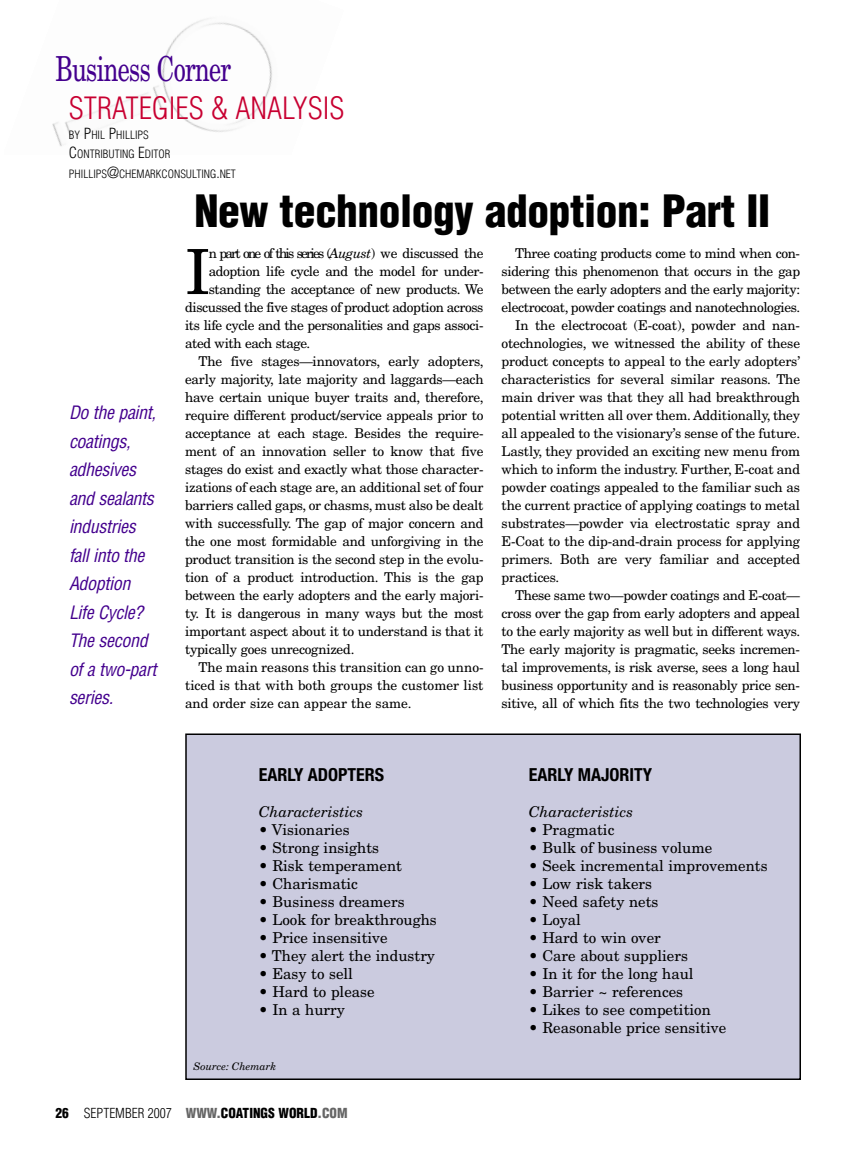
<style>
.page{position:relative;width:864px;height:1161px;background:#fff}
.page>*{position:absolute;margin:0;border:0;box-sizing:border-box;transform-origin:0 0}
.t1{font:62.4px "New Century Schlbk LT Std";color:#000}
.t2{font:900 condensed 43.5px "Helvetica LT Std";letter-spacing:-.01em;color:#000}
.t3{font:34.5px "New Century Schlbk LT Std";letter-spacing:-.03em;color:#44008e;scale:.7 1}
.t4{font:300 condensed 30px "Helvetica LT Std";color:#c80031}
.t5{font:italic condensed 18px/28.5px "Helvetica LT Std";letter-spacing:-.02em;color:#44008e}
.t6{font:700 condensed 18px "Helvetica Neue LT Std";color:#000}
.t7{font:15px "New Century Schlbk LT Std";color:#000}
.t8{font:italic 15px "New Century Schlbk LT Std";color:#000}
.t9{font:13.5px "New Century Schlbk LT Std";letter-spacing:-.015em;color:#000}
.t10{font:13.5px "New Century Schlbk LT Std";letter-spacing:-.13em;color:#000}
.t11{font:900 condensed 13.5px "Helvetica LT Std";color:#000}
.t12{font:300 condensed 11.25px/19.5px "Helvetica LT Std";color:#000}
.t13{font:italic 10.5px "New Century Schlbk LT Std";color:#000}
.s1{font-size:15px}
.s2{font-style:italic}
.s3{font-weight:300}
.s4{color:#666}
</style>
<div class="page">
<img style="left:52px;top:18px;width:220px;height:128px">
<div style="left:186px;top:734px;width:614px;height:345px;background:#cbcbdf"></div>
<div style="left:185px;top:734px;width:616px;height:346px;border:2px solid #000"></div>
<h3 class="t3" style="left:55px;top:56px;width:253px">Business Corner</h3>
<h3 class="t4" style="left:69px;top:97px;width:277px">STRATEGIES &amp; ANALYSIS</h3>
<p class="t12" style="left:69px;top:126px;width:168px">BY <span class="s1">P</span>HIL <span class="s1">P</span>HILLIPS<br><span class="s1">C</span>ONTRIBUTING <span class="s1">E</span>DITOR<br>PHILLIPS<span class="s1">@</span>CHEMARKCONSULTING<span class="s1">.</span>NET</p>
<h3 class="t5" style="left:69px;top:400px;width:89px">Do the paint, coatings, adhesives and sealants industries fall into the<br>Adoption<br>Life Cycle?<br>The second of a two-part series.</h3>
<h2 class="t2" style="left:194px;top:194px;width:577px">New technology adoption: Part II</h2>
<h1 class="t1" style="left:185px;top:249px;width:27px">I</h1>
<p class="t10" style="left:209px;top:248px;width:276px">n part one of this series (<span class="s2">August</span>) we discussed the</p>
<p class="t9" style="left:209px;top:266px;width:276px">adoption life cycle and the model for under-</p>
<p class="t9" style="left:209px;top:284px;width:276px">standing the acceptance of new products. We</p>
<p class="t9" style="left:185px;top:302px;width:300px">discussed the five stages of product adoption across</p>
<p class="t9" style="left:185px;top:320px;width:300px">its life cycle and the personalities and gaps associ-</p>
<p class="t9" style="left:185px;top:338px;width:127px">ated with each stage.</p>
<p class="t9" style="left:199px;top:356px;width:286px">The five stages—innovators, early adopters,</p>
<p class="t9" style="left:185px;top:374px;width:300px">early majority, late majority and laggards—each</p>
<p class="t9" style="left:185px;top:392px;width:300px">have certain unique buyer traits and, therefore,</p>
<p class="t9" style="left:185px;top:410px;width:300px">require different product/service appeals prior to</p>
<p class="t9" style="left:185px;top:428px;width:300px">acceptance at each stage. Besides the require-</p>
<p class="t9" style="left:185px;top:446px;width:300px">ment of an innovation seller to know that five</p>
<p class="t9" style="left:185px;top:464px;width:300px">stages do exist and exactly what those character-</p>
<p class="t9" style="left:185px;top:482px;width:300px">izations of each stage are, an additional set of four</p>
<p class="t9" style="left:185px;top:500px;width:300px">barriers called gaps, or chasms, must also be dealt</p>
<p class="t9" style="left:185px;top:518px;width:300px">with successfully. The gap of major concern and</p>
<p class="t9" style="left:185px;top:536px;width:300px">the one most formidable and unforgiving in the</p>
<p class="t9" style="left:185px;top:554px;width:300px">product transition is the second step in the evolu-</p>
<p class="t9" style="left:185px;top:572px;width:300px">tion of a product introduction. This is the gap</p>
<p class="t9" style="left:185px;top:590px;width:300px">between the early adopters and the early majori-</p>
<p class="t9" style="left:185px;top:608px;width:300px">ty. It is dangerous in many ways but the most</p>
<p class="t9" style="left:185px;top:626px;width:300px">important aspect about it to understand is that it</p>
<p class="t9" style="left:185px;top:644px;width:171px">typically goes unrecognized.</p>
<p class="t9" style="left:199px;top:662px;width:286px">The main reasons this transition can go unno-</p>
<p class="t9" style="left:185px;top:680px;width:300px">ticed is that with both groups the customer list</p>
<p class="t9" style="left:185px;top:698px;width:228px">and order size can appear the same.</p>
<p class="t9" style="left:515px;top:248px;width:286px">Three coating products come to mind when con-</p>
<p class="t9" style="left:502px;top:266px;width:300px">sidering this phenomenon that occurs in the gap</p>
<p class="t9" style="left:502px;top:284px;width:300px">between the early adopters and the early majority:</p>
<p class="t9" style="left:502px;top:302px;width:300px">electrocoat, powder coatings and nanotechnologies.</p>
<p class="t9" style="left:515px;top:320px;width:286px">In the electrocoat (E-coat), powder and nan-</p>
<p class="t9" style="left:502px;top:338px;width:300px">otechnologies, we witnessed the ability of these</p>
<p class="t9" style="left:502px;top:356px;width:300px">product concepts to appeal to the early adopters’</p>
<p class="t9" style="left:502px;top:374px;width:300px">characteristics for several similar reasons. The</p>
<p class="t9" style="left:502px;top:392px;width:300px">main driver was that they all had breakthrough</p>
<p class="t9" style="left:502px;top:410px;width:300px">potential written all over them. Additionally, they</p>
<p class="t9" style="left:502px;top:428px;width:300px">all appealed to the visionary’s sense of the future.</p>
<p class="t9" style="left:502px;top:446px;width:300px">Lastly, they provided an exciting new menu from</p>
<p class="t9" style="left:502px;top:464px;width:300px">which to inform the industry. Further, E-coat and</p>
<p class="t9" style="left:502px;top:482px;width:300px">powder coatings appealed to the familiar such as</p>
<p class="t9" style="left:502px;top:500px;width:300px">the current practice of applying coatings to metal</p>
<p class="t9" style="left:502px;top:518px;width:300px">substrates—powder via electrostatic spray and</p>
<p class="t9" style="left:502px;top:536px;width:300px">E-Coat to the dip-and-drain process for applying</p>
<p class="t9" style="left:502px;top:554px;width:300px">primers. Both are very familiar and accepted</p>
<p class="t9" style="left:502px;top:572px;width:59px">practices.</p>
<p class="t9" style="left:515px;top:590px;width:286px">These same two—powder coatings and E-coat—</p>
<p class="t9" style="left:502px;top:608px;width:300px">cross over the gap from early adopters and appeal</p>
<p class="t9" style="left:502px;top:626px;width:300px">to the early majority as well but in different ways.</p>
<p class="t9" style="left:502px;top:644px;width:300px">The early majority is pragmatic, seeks incremen-</p>
<p class="t9" style="left:502px;top:662px;width:300px">tal improvements, is risk averse, sees a long haul</p>
<p class="t9" style="left:502px;top:680px;width:300px">business opportunity and is reasonably price sen-</p>
<p class="t9" style="left:502px;top:698px;width:300px">sitive, all of which fits the two technologies very</p>
<h3 class="t6" style="left:259px;top:768px;width:127px">EARLY ADOPTERS</h3>
<h3 class="t6" style="left:529px;top:768px;width:125px">EARLY MAJORITY</h3>
<p class="t8" style="left:259px;top:806px;width:106px">Characteristics</p>
<p class="t8" style="left:529px;top:806px;width:106px">Characteristics</p>
<p class="t7" style="left:259px;top:824px;width:92px">• Visionaries</p>
<p class="t7" style="left:529px;top:824px;width:87px">• Pragmatic</p>
<p class="t7" style="left:259px;top:842px;width:122px">• Strong insights</p>
<p class="t7" style="left:529px;top:842px;width:185px">• Bulk of business volume</p>
<p class="t7" style="left:259px;top:860px;width:145px">• Risk temperament</p>
<p class="t7" style="left:529px;top:860px;width:240px">• Seek incremental improvements</p>
<p class="t7" style="left:259px;top:878px;width:101px">• Charismatic</p>
<p class="t7" style="left:529px;top:878px;width:125px">• Low risk takers</p>
<p class="t7" style="left:259px;top:896px;width:148px">• Business dreamers</p>
<p class="t7" style="left:529px;top:896px;width:131px">• Need safety nets</p>
<p class="t7" style="left:259px;top:914px;width:180px">• Look for breakthroughs</p>
<p class="t7" style="left:529px;top:914px;width:54px">• Loyal</p>
<p class="t7" style="left:259px;top:932px;width:131px">• Price insensitive</p>
<p class="t7" style="left:529px;top:932px;width:134px">• Hard to win over</p>
<p class="t7" style="left:259px;top:950px;width:178px">• They alert the industry</p>
<p class="t7" style="left:529px;top:950px;width:161px">• Care about suppliers</p>
<p class="t7" style="left:259px;top:968px;width:96px">• Easy to sell</p>
<p class="t7" style="left:529px;top:968px;width:166px">• In it for the long haul</p>
<p class="t7" style="left:259px;top:986px;width:117px">• Hard to please</p>
<p class="t7" style="left:529px;top:986px;width:156px">• Barrier ~ references</p>
<p class="t7" style="left:259px;top:1004px;width:88px">• In a hurry</p>
<p class="t7" style="left:529px;top:1004px;width:184px">• Likes to see competition</p>
<p class="t7" style="left:529px;top:1022px;width:199px">• Reasonable price sensitive</p>
<p class="t13" style="left:194px;top:1063px;width:84px">Source: Chemark</p>
<p class="t11" style="left:56px;top:1108px;width:294px">26 <span class="s3">SEPTEMBER 2007</span> <span class="s4">WWW.</span>COATINGS WORLD<span class="s4">.COM</span></p>
</div>
